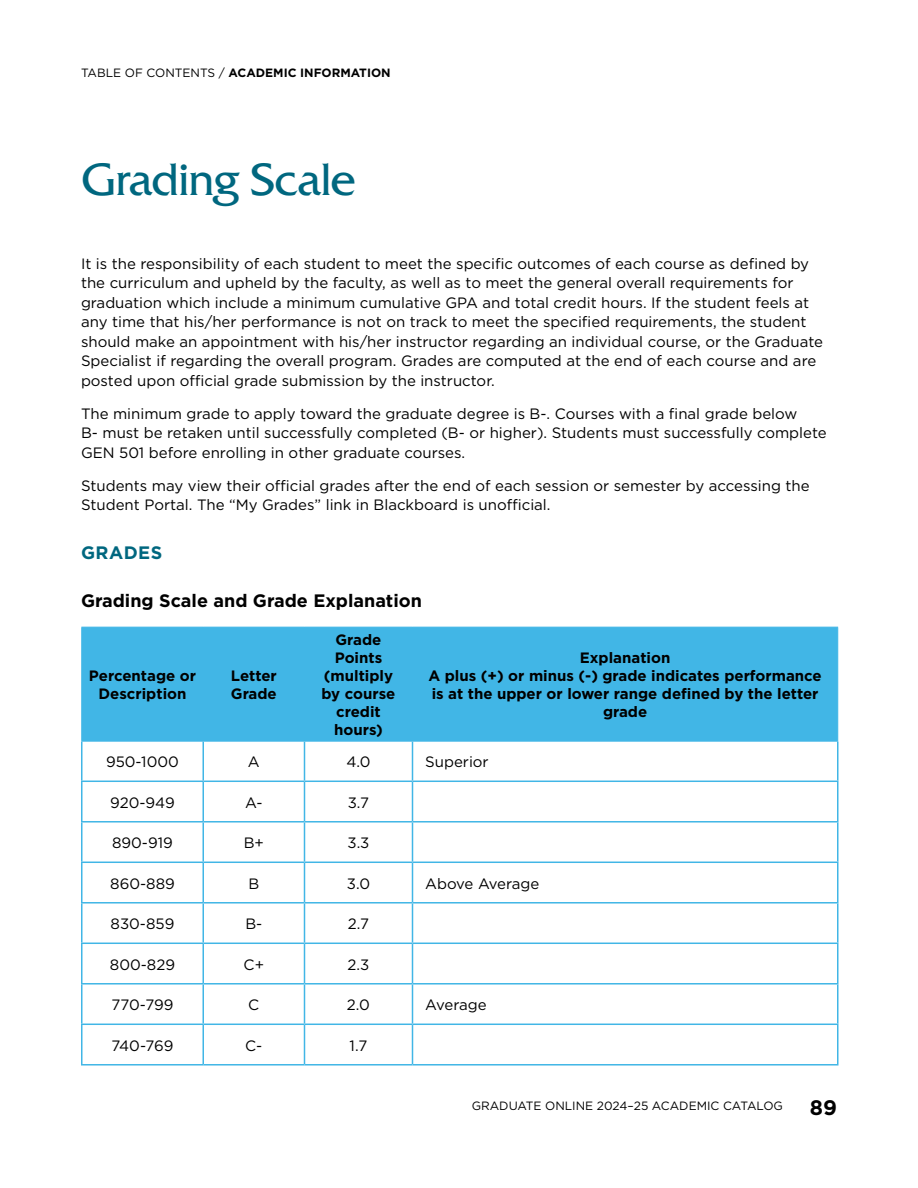
<style>
.page{position:relative;width:918px;height:1188px;background:#fff}
.page>*{position:absolute;margin:0;border:0;box-sizing:border-box;transform-origin:0 0}
.Heading_1{font:45px "Friz Quadrata Pro";letter-spacing:-.035em;color:#00677f}
.t1{font:700 21px "Gotham";color:#000}
.Heading_3{font:700 18px "Gotham";color:#000}
.Heading_2{font:700 18px "Gotham";letter-spacing:.025em;color:#00677f}
.Body_Copy{font:15px/19.5px "Gotham";color:#000}
.Table_Header{font:700 15px/18px "Gotham";color:#000;text-align:center}
.Table_Copy{font:15px "Gotham";color:#000}
.t2{font:12px "Gotham";color:#000}
.t3{font:700 12px "Gotham";color:#000}
.s1{font-weight:700}
</style>
<div class="page">
<div style="left:82px;top:628px;width:755px;height:113px;background:#41b6e6"></div>
<hr style="left:81px;top:742px;width:1px;height:39px;background:#41b6e6">
<hr style="left:202px;top:742px;width:2px;height:39px;background:#41b6e6">
<hr style="left:304px;top:742px;width:1px;height:39px;background:#41b6e6">
<hr style="left:412px;top:742px;width:1px;height:39px;background:#41b6e6">
<hr style="left:837px;top:742px;width:1px;height:39px;background:#41b6e6">
<hr style="left:81px;top:781px;width:122px;height:1px;background:#41b6e6">
<hr style="left:81px;top:782px;width:1px;height:39px;background:#41b6e6">
<hr style="left:203px;top:781px;width:101px;height:1px;background:#41b6e6">
<hr style="left:202px;top:782px;width:2px;height:39px;background:#41b6e6">
<hr style="left:304px;top:781px;width:108px;height:1px;background:#41b6e6">
<hr style="left:304px;top:782px;width:1px;height:39px;background:#41b6e6">
<hr style="left:412px;top:781px;width:426px;height:1px;background:#41b6e6">
<hr style="left:412px;top:782px;width:1px;height:39px;background:#41b6e6">
<hr style="left:837px;top:782px;width:1px;height:39px;background:#41b6e6">
<hr style="left:81px;top:821px;width:122px;height:2px;background:#41b6e6">
<hr style="left:81px;top:823px;width:1px;height:39px;background:#41b6e6">
<hr style="left:203px;top:821px;width:101px;height:2px;background:#41b6e6">
<hr style="left:202px;top:823px;width:2px;height:39px;background:#41b6e6">
<hr style="left:304px;top:821px;width:108px;height:2px;background:#41b6e6">
<hr style="left:304px;top:823px;width:1px;height:39px;background:#41b6e6">
<hr style="left:412px;top:821px;width:426px;height:2px;background:#41b6e6">
<hr style="left:412px;top:823px;width:1px;height:39px;background:#41b6e6">
<hr style="left:837px;top:823px;width:1px;height:39px;background:#41b6e6">
<hr style="left:81px;top:862px;width:122px;height:1px;background:#41b6e6">
<hr style="left:81px;top:863px;width:1px;height:39px;background:#41b6e6">
<hr style="left:203px;top:862px;width:101px;height:1px;background:#41b6e6">
<hr style="left:202px;top:863px;width:2px;height:39px;background:#41b6e6">
<hr style="left:304px;top:862px;width:108px;height:1px;background:#41b6e6">
<hr style="left:304px;top:863px;width:1px;height:39px;background:#41b6e6">
<hr style="left:412px;top:862px;width:426px;height:1px;background:#41b6e6">
<hr style="left:412px;top:863px;width:1px;height:39px;background:#41b6e6">
<hr style="left:837px;top:863px;width:1px;height:39px;background:#41b6e6">
<hr style="left:81px;top:902px;width:122px;height:2px;background:#41b6e6">
<hr style="left:81px;top:904px;width:1px;height:39px;background:#41b6e6">
<hr style="left:203px;top:902px;width:101px;height:2px;background:#41b6e6">
<hr style="left:202px;top:904px;width:2px;height:39px;background:#41b6e6">
<hr style="left:304px;top:902px;width:108px;height:2px;background:#41b6e6">
<hr style="left:304px;top:904px;width:1px;height:39px;background:#41b6e6">
<hr style="left:412px;top:902px;width:426px;height:2px;background:#41b6e6">
<hr style="left:412px;top:904px;width:1px;height:39px;background:#41b6e6">
<hr style="left:837px;top:904px;width:1px;height:39px;background:#41b6e6">
<hr style="left:81px;top:943px;width:122px;height:1px;background:#41b6e6">
<hr style="left:81px;top:944px;width:1px;height:39px;background:#41b6e6">
<hr style="left:203px;top:943px;width:101px;height:1px;background:#41b6e6">
<hr style="left:202px;top:944px;width:2px;height:39px;background:#41b6e6">
<hr style="left:304px;top:943px;width:108px;height:1px;background:#41b6e6">
<hr style="left:304px;top:944px;width:1px;height:39px;background:#41b6e6">
<hr style="left:412px;top:943px;width:426px;height:1px;background:#41b6e6">
<hr style="left:412px;top:944px;width:1px;height:39px;background:#41b6e6">
<hr style="left:837px;top:944px;width:1px;height:39px;background:#41b6e6">
<hr style="left:81px;top:983px;width:122px;height:2px;background:#41b6e6">
<hr style="left:81px;top:985px;width:1px;height:39px;background:#41b6e6">
<hr style="left:203px;top:983px;width:101px;height:2px;background:#41b6e6">
<hr style="left:202px;top:985px;width:2px;height:39px;background:#41b6e6">
<hr style="left:304px;top:983px;width:108px;height:2px;background:#41b6e6">
<hr style="left:304px;top:985px;width:1px;height:39px;background:#41b6e6">
<hr style="left:412px;top:983px;width:426px;height:2px;background:#41b6e6">
<hr style="left:412px;top:985px;width:1px;height:39px;background:#41b6e6">
<hr style="left:837px;top:985px;width:1px;height:39px;background:#41b6e6">
<hr style="left:81px;top:1024px;width:122px;height:1px;background:#41b6e6">
<hr style="left:81px;top:1025px;width:1px;height:39px;background:#41b6e6">
<hr style="left:203px;top:1024px;width:101px;height:1px;background:#41b6e6">
<hr style="left:202px;top:1025px;width:2px;height:39px;background:#41b6e6">
<hr style="left:304px;top:1024px;width:108px;height:1px;background:#41b6e6">
<hr style="left:304px;top:1025px;width:1px;height:39px;background:#41b6e6">
<hr style="left:412px;top:1024px;width:426px;height:1px;background:#41b6e6">
<hr style="left:412px;top:1025px;width:1px;height:39px;background:#41b6e6">
<hr style="left:837px;top:1025px;width:1px;height:39px;background:#41b6e6">
<hr style="left:81px;top:1064px;width:122px;height:2px;background:#41b6e6">
<hr style="left:203px;top:1064px;width:101px;height:2px;background:#41b6e6">
<hr style="left:304px;top:1064px;width:108px;height:2px;background:#41b6e6">
<hr style="left:412px;top:1064px;width:426px;height:2px;background:#41b6e6">
<hr style="left:81px;top:627px;width:122px;height:1px;background:#41b6e6">
<hr style="left:81px;top:628px;width:1px;height:113px;background:#41b6e6">
<hr style="left:203px;top:627px;width:101px;height:1px;background:#41b6e6">
<hr style="left:203px;top:628px;width:1px;height:113px;background:#41b6e6">
<hr style="left:304px;top:627px;width:108px;height:1px;background:#41b6e6">
<hr style="left:304px;top:628px;width:1px;height:113px;background:#41b6e6">
<hr style="left:412px;top:627px;width:426px;height:1px;background:#41b6e6">
<hr style="left:412px;top:628px;width:1px;height:113px;background:#41b6e6">
<hr style="left:837px;top:628px;width:1px;height:113px;background:#41b6e6">
<hr style="left:81px;top:741px;width:122px;height:1px;background:#41b6e6">
<hr style="left:203px;top:741px;width:101px;height:1px;background:#41b6e6">
<hr style="left:304px;top:741px;width:108px;height:1px;background:#41b6e6">
<hr style="left:412px;top:741px;width:426px;height:1px;background:#41b6e6">
<p class="t2" style="left:81px;top:65px;width:166px">TABLE OF CONTENTS / <span class="s1">Academic</span></p>
<p class="t3" style="left:300px;top:65px;width:14px">Information</p>
<h1 class="Heading_1" style="left:81px;top:152px;width:277px">Grading Scale</h1>
<p class="Body_Copy" style="left:81px;top:253px;width:744px">It is the responsibility of each student to meet the specific outcomes of each course as defined by the curriculum and upheld by the faculty, as well as to meet the general overall requirements for graduation which include a minimum cumulative GPA and total credit hours. If the student feels at any time that his/her performance is not on track to meet the specified requirements, the student should make an appointment with his/her instructor regarding an individual course, or the Graduate Specialist if regarding the overall program. Grades are computed at the end of each course and are posted upon official grade submission by the instructor.</p>
<p class="Body_Copy" style="left:81px;top:403px;width:747px">The minimum grade to apply toward the graduate degree is B-. Courses with a final grade below<br>B- must be retaken until successfully completed (B- or higher). Students must successfully complete<br>GEN 501 before enrolling in other graduate courses.</p>
<p class="Body_Copy" style="left:81px;top:475px;width:730px">Students may view their official grades after the end of each session or semester by accessing the<br>Student Portal. The “My Grades” link in Blackboard is unofficial.</p>
<h2 class="Heading_2" style="left:81px;top:540px;width:83px">GRADES</h2>
<h2 class="Heading_3" style="left:81px;top:589px;width:343px">Grading Scale and Grade Explanation</h2>
<h3 class="Table_Header" style="left:89px;top:667px;width:109px">Percentage or<br>Description</h3>
<h3 class="Table_Header" style="left:231px;top:667px;width:48px;text-align:left">Letter<br>Grade</h3>
<h3 class="Table_Header" style="left:322px;top:631px;width:75px">Grade<br>Points (multiply by course credit hours)</h3>
<h3 class="Table_Header" style="left:580px;top:649px;width:92px">Explanation</h3>
<h3 class="Table_Header" style="left:428px;top:667px;width:395px">A plus (+) or minus (-) grade indicates performance is at the upper or lower range defined by the letter grade</h3>
<p class="Table_Copy" style="left:106px;top:752px;width:74px">950-1000</p>
<p class="Table_Copy" style="left:248px;top:752px;width:13px">A</p>
<p class="Table_Copy" style="left:346px;top:752px;width:26px">4.0</p>
<p class="Table_Copy" style="left:425px;top:752px;width:65px">Superior</p>
<p class="Table_Copy" style="left:110px;top:793px;width:66px">920-949</p>
<p class="Table_Copy" style="left:245px;top:793px;width:19px">A-</p>
<p class="Table_Copy" style="left:348px;top:793px;width:23px">3.7</p>
<p class="Table_Copy" style="left:112px;top:833px;width:62px">890-919</p>
<p class="Table_Copy" style="left:244px;top:833px;width:22px">B+</p>
<p class="Table_Copy" style="left:347px;top:833px;width:24px">3.3</p>
<p class="Table_Copy" style="left:110px;top:874px;width:66px">860-889</p>
<p class="Table_Copy" style="left:248px;top:874px;width:12px">B</p>
<p class="Table_Copy" style="left:347px;top:874px;width:25px">3.0</p>
<p class="Table_Copy" style="left:425px;top:874px;width:116px">Above Average</p>
<p class="Table_Copy" style="left:111px;top:914px;width:65px">830-859</p>
<p class="Table_Copy" style="left:245px;top:914px;width:18px">B-</p>
<p class="Table_Copy" style="left:348px;top:914px;width:23px">2.7</p>
<p class="Table_Copy" style="left:110px;top:955px;width:67px">800-829</p>
<p class="Table_Copy" style="left:244px;top:955px;width:22px">C+</p>
<p class="Table_Copy" style="left:348px;top:955px;width:23px">2.3</p>
<p class="Table_Copy" style="left:112px;top:995px;width:63px">770-799</p>
<p class="Table_Copy" style="left:248px;top:995px;width:13px">C</p>
<p class="Table_Copy" style="left:347px;top:995px;width:25px">2.0</p>
<p class="Table_Copy" style="left:425px;top:995px;width:63px">Average</p>
<p class="Table_Copy" style="left:112px;top:1036px;width:63px">740-769</p>
<p class="Table_Copy" style="left:245px;top:1036px;width:19px">C-</p>
<p class="Table_Copy" style="left:350px;top:1036px;width:19px">1.7</p>
<p class="t2" style="left:472px;top:1098px;width:313px">GRADUATE ONLINE 2024–25 ACADEMIC CATALOG</p>
<h2 class="t1" style="left:810px;top:1094px;width:29px">89</h2>
</div>
